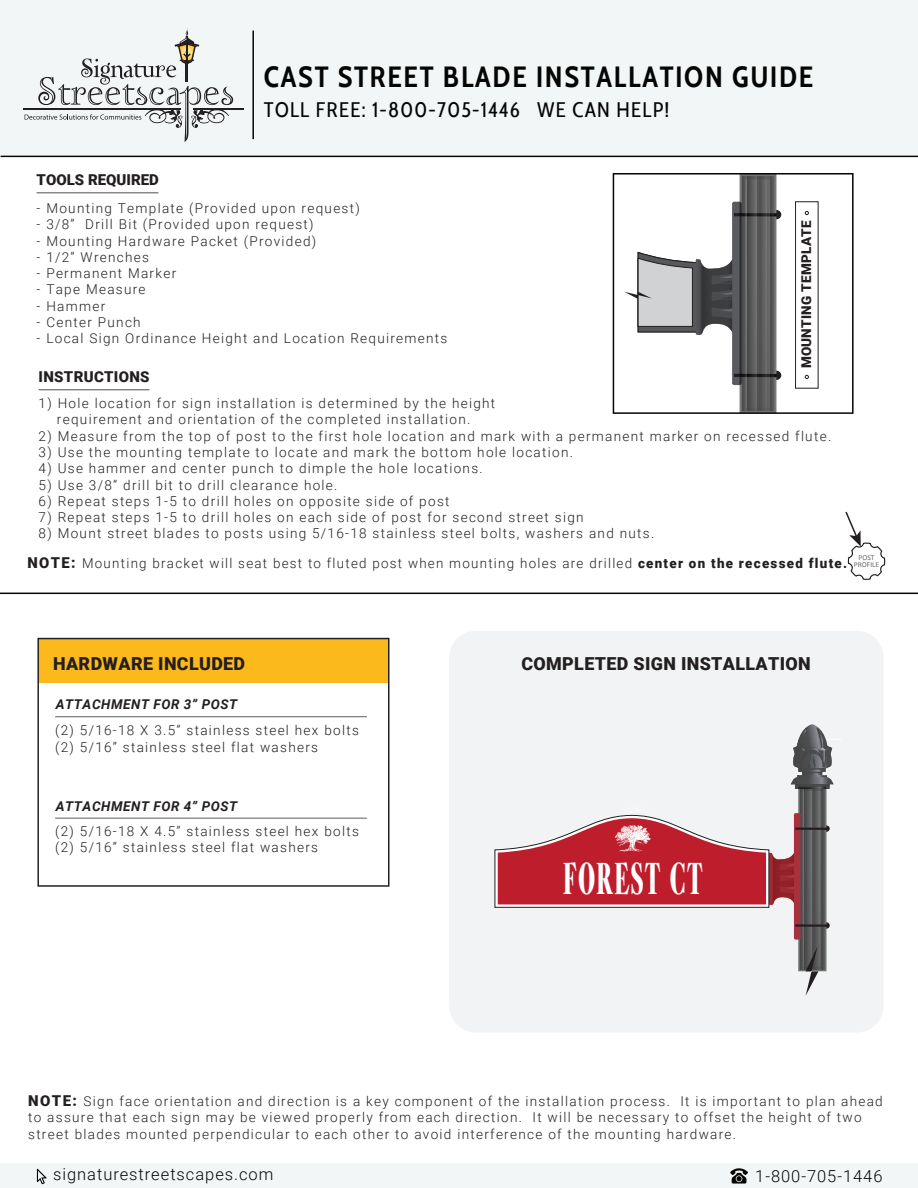
<style>
.page{position:relative;width:918px;height:1188px;background:#fff}
.page>*{position:absolute;margin:0;border:0;box-sizing:border-box;transform-origin:0 0}
.t1{font:700 extra-condensed 39.9px "Caslon FB";letter-spacing:.045em;color:#fff;scale:.83 1}
.t2{font:700 29.1px "Cabin Condensed";letter-spacing:.06em;color:#050504}
.t3{font:21px "Cabin Condensed";letter-spacing:.06em;color:#050504}
.t4{font:900 17.85px "Roboto";letter-spacing:.02em;color:#231f20}
.t5{font:300 16.5px "Roboto";letter-spacing:.06em;color:#050504}
.t6{font:900 15px "Roboto";letter-spacing:.01em;color:#231f20}
.t7{font:300 13.5px/16.4px "Roboto";letter-spacing:.095em;color:#231f20}
.t8{font:italic 700 13.5px "Roboto";letter-spacing:.04em;color:#231f20}
.t9{font:900 13.5px "Roboto";letter-spacing:.02em;color:#231f20}
.t10{font:7.5px/7.6px "Calibri";color:#69696c;text-align:center}
.s1{font-weight:900;font-size:15px}
.s2{font-weight:900}
</style>
<div class="page">
<div style="left:449px;top:631px;width:435px;height:402px;background:#f2f3f4;border-radius:26px"></div>
<svg style="left:800px;top:789px;width:25px;height:181px"></svg>
<div style="left:0;top:0;width:918px;height:155px;background:#f3f6f7"></div>
<hr style="left:37px;top:192px;width:121px;height:1px;background:#616161">
<hr style="left:39px;top:389px;width:110px;height:1px;background:#616161">
<hr style="left:0;top:593px;width:918px;height:1px;background:#050504">
<hr style="left:1px;top:156px;width:917px;height:1px;background:#050504">
<hr style="left:252px;top:31px;width:2px;height:108px;background:#050504">
<div style="left:0;top:1163px;width:918px;height:25px;background:#f3f6f7"></div>
<svg style="left:730px;top:1168px;width:18px;height:16px"></svg>
<svg style="left:37px;top:1169px;width:10px;height:15px"></svg>
<hr style="left:811px;top:739px;width:31px;height:1px;background:#fff">
<hr style="left:55px;top:716px;width:312px;height:1px;background:#616161">
<svg style="left:791px;top:724px;width:43px;height:65px"></svg>
<div style="left:613px;top:173px;width:241px;height:241px;border:2px solid #050504"></div>
<div style="left:795px;top:202px;width:23px;height:186px;border:1px solid #231f20"></div>
<svg style="left:805px;top:211px;width:4px;height:4px"></svg>
<svg style="left:805px;top:375px;width:4px;height:4px"></svg>
<svg style="left:845px;top:511px;width:40px;height:69px"></svg>
<svg style="left:806px;top:946px;width:12px;height:49px"></svg>
<hr style="left:55px;top:818px;width:312px;height:1px;background:#616161">
<svg style="left:624px;top:202px;width:157px;height:183px"></svg>
<div style="left:38px;top:639px;width:351px;height:44px;background:#fcb91b"></div>
<div style="left:37px;top:638px;width:352px;height:249px;border:1px solid #231f20"></div>
<svg style="left:494px;top:805px;width:336px;height:135px"></svg>
<div style="left:740px;top:174px;width:36px;height:239px;border:6px solid #10120f"></div>
<svg style="left:741px;top:176px;width:34px;height:235px;background:#5a5a5a"></svg>
<hr style="left:23px;top:108px;width:158px;height:2px;background:#231f20">
<hr style="left:193px;top:108px;width:51px;height:2px;background:#231f20">
<svg style="left:25px;top:29px;width:208px;height:113px"></svg>
<h2 class="t2" style="left:264px;top:54px;width:551px">CAST STREET BLADE INSTALLATION GUIDE</h2>
<h3 class="t3" style="left:264px;top:93px;width:407px">TOLL FREE: 1-800-705-1446 WE CAN HELP!</h3>
<p class="t6" style="left:37px;top:169px;width:124px">TOOLS REQUIRED</p>
<p class="t7" style="left:37px;top:200px;width:325px">- Mounting Template (Provided upon request)</p>
<p class="t7" style="left:37px;top:216px;width:279px">- 3/8” Drill Bit (Provided upon request)</p>
<p class="t7" style="left:37px;top:232px;width:281px">- Mounting Hardware Packet (Provided)</p>
<p class="t7" style="left:37px;top:248px;width:114px">- 1/2” Wrenches</p>
<p class="t7" style="left:37px;top:265px;width:141px">- Permanent Marker</p>
<p class="t7" style="left:37px;top:281px;width:111px">- Tape Measure</p>
<p class="t7" style="left:37px;top:297px;width:70px">- Hammer</p>
<p class="t7" style="left:37px;top:314px;width:106px">- Center Punch</p>
<p class="t7" style="left:37px;top:330px;width:412px">- Local Sign Ordinance Height and Location Requirements</p>
<p class="t6" style="left:39px;top:366px;width:113px">INSTRUCTIONS</p>
<p class="t9" style="left:797px;top:368px;width:149px;rotate:-90deg">MOUNTING TEMPLATE</p>
<p class="t7" style="left:39px;top:395px;width:458px;text-align:center">1) Hole location for sign installation is determined by the height requirement and orientation of the completed installation.</p>
<p class="t7" style="left:39px;top:427px;width:794px">2) Measure from the top of post to the first hole location and mark with a permanent marker on recessed flute.</p>
<p class="t7" style="left:39px;top:444px;width:536px">3) Use the mounting template to locate and mark the bottom hole location.</p>
<p class="t7" style="left:39px;top:460px;width:446px">4) Use hammer and center punch to dimple the hole locations.</p>
<p class="t7" style="left:39px;top:476px;width:300px">5) Use 3/8” drill bit to drill clearance hole.</p>
<p class="t7" style="left:39px;top:492px;width:412px">6) Repeat steps 1-5 to drill holes on opposite side of post</p>
<p class="t7" style="left:39px;top:509px;width:546px">7) Repeat steps 1-5 to drill holes on each side of post for second street sign</p>
<p class="t7" style="left:39px;top:525px;width:617px">8) Mount street blades to posts using 5/16-18 stainless steel bolts, washers and nuts.</p>
<p class="t7" style="left:27px;top:554px;width:821px"><span class="s1">NOTE:</span> Mounting bracket will seat best to fluted post when mounting holes are drilled <span class="s2">center on the recessed flute.</span></p>
<p class="t10" style="left:854px;top:553px;width:27px">POST<br>PROFILE</p>
<h3 class="t4" style="left:53px;top:651px;width:194px">HARDWARE INCLUDED</h3>
<p class="t8" style="left:56px;top:695px;width:183px">ATTACHMENT FOR 3” POST</p>
<p class="t7" style="left:55px;top:722px;width:305px">(2) 5/16-18 X 3.5” stainless steel hex bolts (2) 5/16” stainless steel flat washers</p>
<p class="t8" style="left:56px;top:796px;width:183px">ATTACHMENT FOR 4” POST</p>
<p class="t7" style="left:55px;top:822px;width:305px">(2) 5/16-18 X 4.5” stainless steel hex bolts (2) 5/16” stainless steel flat washers</p>
<h3 class="t4" style="left:521px;top:651px;width:291px">COMPLETED SIGN INSTALLATION</h3>
<h1 class="t1" style="left:563px;top:855px;width:169px">FOREST CT</h1>
<p class="t7" style="left:28px;top:1093px;width:856px"><span class="s1">NOTE:</span> Sign face orientation and direction is a key component of the installation process. It is important to plan ahead to assure that each sign may be viewed properly from each direction. It will be necessary to offset the height of two street blades mounted perpendicular to each other to avoid interference of the mounting hardware.</p>
<p class="t5" style="left:53px;top:1163px;width:222px">signaturestreetscapes.com</p>
<p class="t5" style="left:755px;top:1165px;width:129px">1-800-705-1446</p>
</div>
